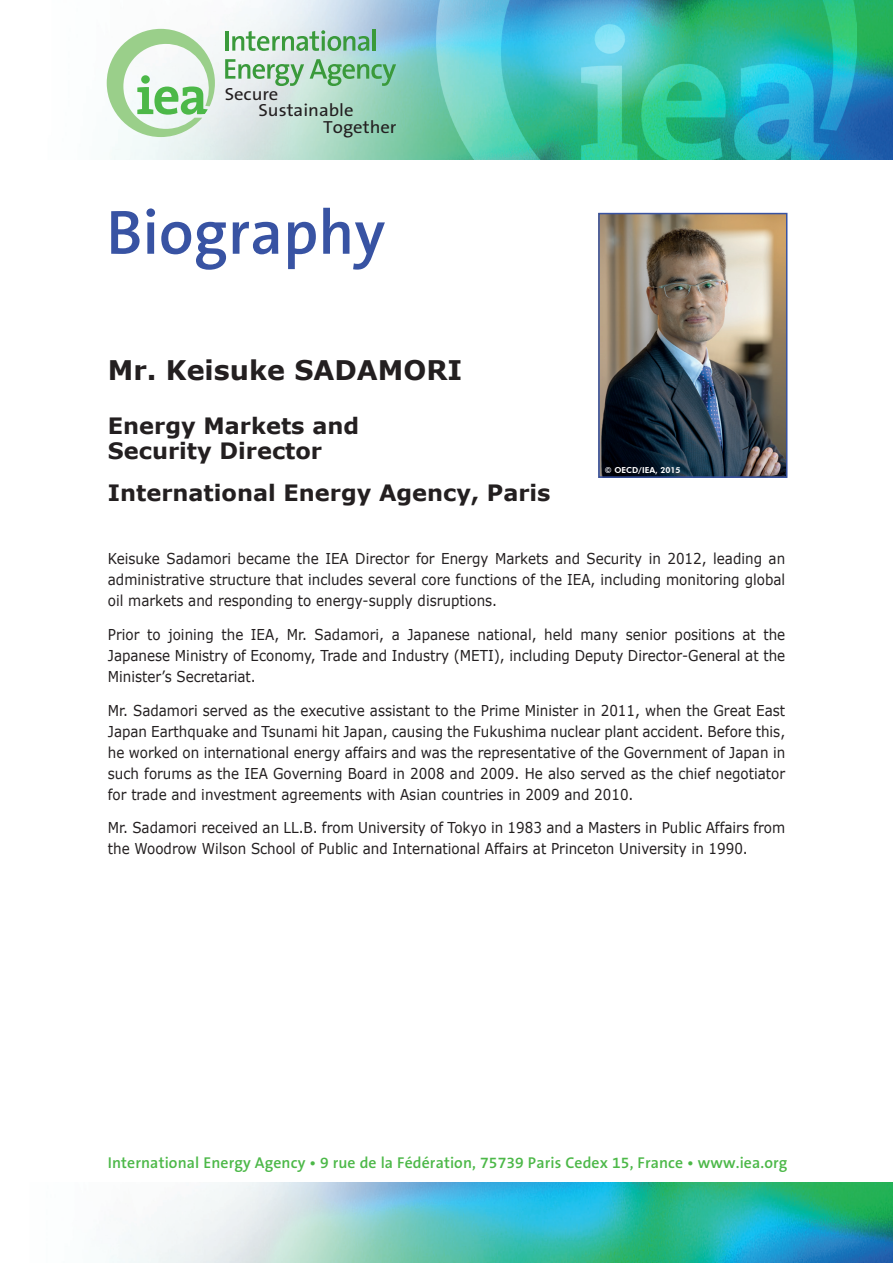
<style>
.page{position:relative;width:893px;height:1263px;background:#fff}
.page>*{position:absolute;margin:0;border:0;box-sizing:border-box;transform-origin:0 0}
.t1{font:600 63px "The Sans B6";color:#3853a3}
.Nom{font:700 27px "Verdana";color:#231f20}
.Fonction{font:700 22.5px/24.8px "Verdana";color:#231f20}
.IEA{font:700 22.5px "Verdana";color:#231f20}
.t2{font:17.55px/16.5px "The Sans B5 Plain";color:#231f20;scale:1.07 1}
.t3{font:600 15.75px "The Sans B6";letter-spacing:.01em;color:#4cb848}
.Texte{font:15px/21px "Verdana";color:#231f20;text-align:justify;scale:.9 1}
.t4{font:800 8.25px "Futura BT";color:#fff}
</style>
<div class="page">
<img style="left:106px;top:0;width:787px;height:159px">
<img style="left:436px;top:0;width:420px;height:250px">
<svg style="left:107px;top:29px;width:108px;height:108px"></svg>
<hr style="left:225px;top:31px;width:3px;height:20px;background:#3a9a3b">
<svg style="left:232px;top:30px;width:137px;height:21px;background:#a3ccaf"></svg>
<hr style="left:373px;top:30px;width:3px;height:21px;background:#3a9a3b">
<svg style="left:225px;top:59px;width:79px;height:27px;background:#b0d2b6"></svg>
<svg style="left:310px;top:59px;width:86px;height:27px;background:#8cc8a3"></svg>
<img style="left:109px;top:1182px;width:784px;height:81px">
<img style="left:601px;top:216px;width:183px;height:259px">
<div style="left:598px;top:213px;width:189px;height:265px;border:2px solid #3853a3"></div>
<p class="t2" style="left:259px;top:86px;width:90px;text-indent:-34px">Secure<br>Sustainable</p>
<p class="t2" style="left:323px;top:119px;width:70px">Together</p>
<h1 class="t1" style="left:106px;top:199px;width:280px">Biography</h1>
<p class="Nom" style="left:108px;top:353px;width:356px">Mr. Keisuke SADAMORI</p>
<p class="Fonction" style="left:108px;top:413px;width:253px">Energy Markets and<br>Security Director</p>
<p class="IEA" style="left:108px;top:478px;width:444px">International Energy Agency, Paris</p>
<p class="t4" style="left:605px;top:465px;width:77px">© OECD/IEA, 2015</p>
<p class="Texte" style="left:108px;top:548px;width:754px">Keisuke Sadamori became the IEA Director for Energy Markets and Security in 2012, leading an administrative structure that includes several core functions of the IEA, including monitoring global oil markets and responding to energy-supply disruptions.</p>
<p class="Texte" style="left:108px;top:623px;width:754px">Prior to joining the IEA, Mr. Sadamori, a Japanese national, held many senior positions at the Japanese Ministry of Economy, Trade and Industry (METI), including Deputy Director-General at the Minister’s Secretariat.</p>
<p class="Texte" style="left:108px;top:699px;width:754px">Mr. Sadamori served as the executive assistant to the Prime Minister in 2011, when the Great East Japan Earthquake and Tsunami hit Japan, causing the Fukushima nuclear plant accident. Before this, he worked on international energy affairs and was the representative of the Government of Japan in such forums as the IEA Governing Board in 2008 and 2009. He also served as the chief negotiator for trade and investment agreements with Asian countries in 2009 and 2010.</p>
<p class="Texte" style="left:108px;top:817px;width:754px">Mr. Sadamori received an LL.B. from University of Tokyo in 1983 and a Masters in Public Affairs from the Woodrow Wilson School of Public and International Affairs at Princeton University in 1990.</p>
<p class="t3" style="left:108px;top:1154px;width:681px">International Energy Agency • 9 rue de la Fédération, 75739 Paris Cedex 15, France • www.iea.org</p>
</div>
